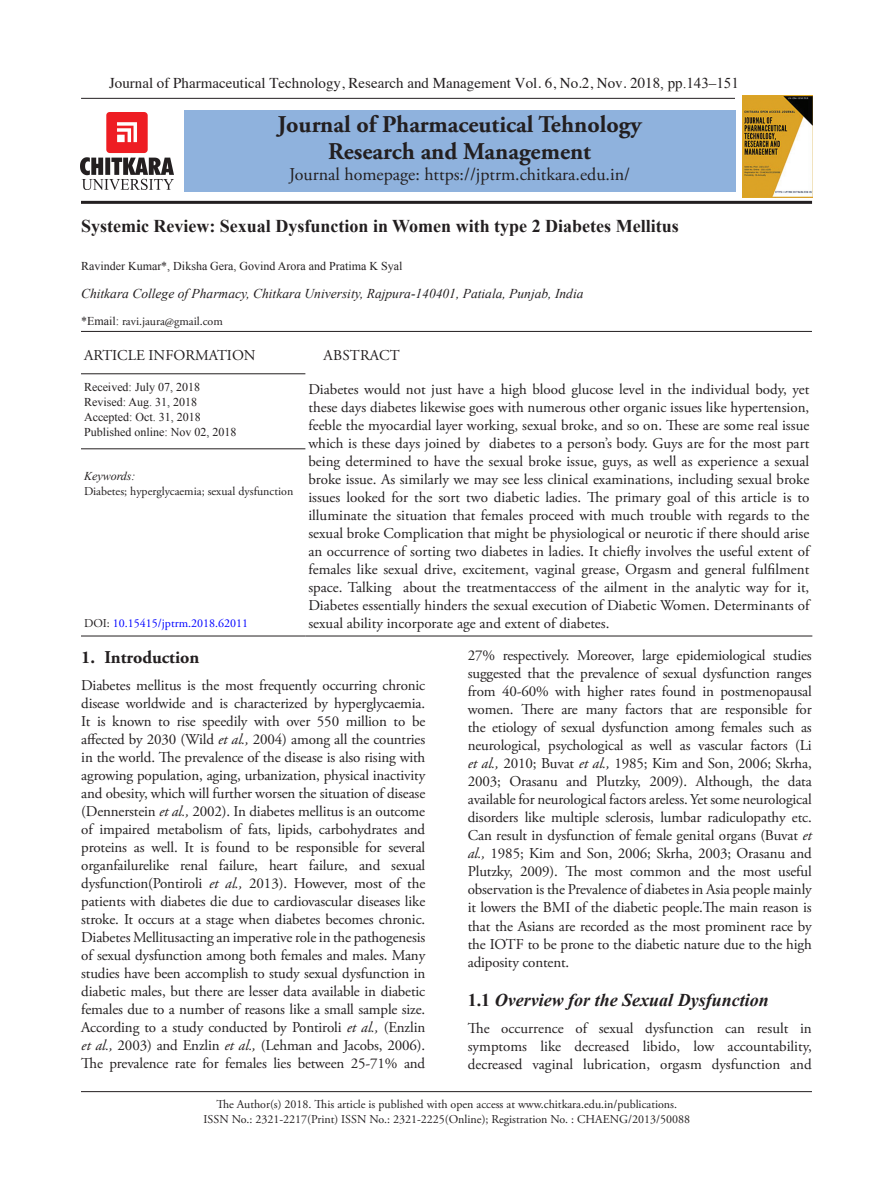
<style>
.page{position:relative;width:893px;height:1191px;background:#fff}
.page>*{position:absolute;margin:0;border:0;box-sizing:border-box;transform-origin:0 0}
.t1{font:700 24px/27px "Adobe Garamond Pro";color:#231f20;text-align:center}
.CT{font:700 18px "Times New Roman";color:#231f20}
.t2{font:18px "Adobe Garamond Pro";color:#231f20}
.t3{font:italic 700 18px "Times New Roman";color:#231f20}
.t4{font:700 18px "Adobe Garamond Pro";color:#231f20}
.TX{font:15px/18px "Adobe Garamond Pro";color:#231f20;text-align:justify}
.doi{font:15px "Times";color:#231f20}
.abstract_title{font:15px "Adobe Garamond Pro";letter-spacing:.015em;color:#231f20}
.Address{font:italic 13.5px "Times New Roman";color:#231f20}
.Keyword{font:12px/15px "Adobe Garamond Pro";color:#231f20;text-align:center}
.pub-online{font:12px "Times New Roman";color:#231f20}
.Author{font:12px "Times New Roman";color:#231f20}
.Footer_txt{font:12px "Adobe Garamond Pro";color:#00f}
.email{font:12px "Adobe Garamond Pro";color:#231f20}
.s1{font-family:"Times New Roman"}
.s2{font-family:"Times New Roman";font-style:italic}
.s3{color:#231f20}
.s4{font-style:italic}
.s5{font-style:normal}
</style>
<div class="page">
<img style="left:80px;top:112px;width:93px;height:78px">
<img style="left:743px;top:96px;width:69px;height:102px">
<hr style="left:81px;top:201px;width:731px;height:3px;background:#231f20">
<div style="left:184px;top:110px;width:551px;height:81px;background:#8fb2dd"></div>
<hr style="left:81px;top:1091px;width:731px;height:1px;background:#231f20">
<hr style="left:81px;top:98px;width:654px;height:1px;background:#231f20">
<hr style="left:81px;top:331px;width:731px;height:1px;background:#231f20">
<hr style="left:81px;top:373px;width:224px;height:1px;background:#231f20">
<hr style="left:81px;top:448px;width:224px;height:1px;background:#231f20">
<hr style="left:305px;top:635px;width:507px;height:1px;background:#231f20">
<hr style="left:81px;top:635px;width:224px;height:1px;background:#231f20">
<p class="doi" style="left:109px;top:69px;width:631px">Journal of Pharmaceutical Technology, Research and Management Vol. 6, No.2, Nov. 2018<span class="s1">, pp.143–151</span></p>
<h1 class="t1" style="left:278px;top:112px;width:365px">Journal of Pharmaceutical Tehnology<br>Research and Management</h1>
<p class="t2" style="left:289px;top:164px;width:342px">Journal homepage: https://jptrm.chitkara.edu.in/</p>
<p class="CT" style="left:81px;top:213px;width:599px">Systemic Review: Sexual Dysfunction in Women with type 2 Diabetes Mellitus</p>
<p class="Author" style="left:81px;top:257px;width:323px">Ravinder Kumar*, Diksha Gera, Govind Arora and Pratima K Syal</p>
<p class="Address" style="left:81px;top:284px;width:504px">Chitkara College of Pharmacy, Chitkara University, Rajpura-140401, Patiala, Punjab, India</p>
<p class="email" style="left:81px;top:314px;width:143px"><span class="s1">*Email:</span> ravi.jaura@gmail.com</p>
<h4 class="TX" style="left:84px;top:346px;width:173px">ARTICLE INFORMATION</h4>
<p class="abstract_title" style="left:323px;top:346px;width:78px">ABSTRACT</p>
<p class="pub-online" style="left:84px;top:379px;width:117px">Received: July 07, 2018</p>
<p class="pub-online" style="left:84px;top:394px;width:114px">Revised: Aug. 31, 2018</p>
<p class="pub-online" style="left:84px;top:409px;width:118px">Accepted: Oct. 31, 2018</p>
<p class="pub-online" style="left:84px;top:424px;width:154px">Published online: Nov 02, 2018</p>
<p class="TX" style="left:308px;top:380px;width:502px">Diabetes would not just have a high blood glucose level in the individual body, yet these days diabetes likewise goes with numerous other organic issues like hypertension, feeble the myocardial layer working, sexual broke, and so on. These are some real issue which is these days joined by diabetes to a person’s body. Guys are for the most part being determined to have the sexual broke issue, guys, as well as experience a sexual broke issue. As similarly we may see less clinical examinations, including sexual broke issues looked for the sort two diabetic ladies. The primary goal of this article is to illuminate the situation that females proceed with much trouble with regards to the sexual broke Complication that might be physiological or neurotic if there should arise an occurrence of sorting two diabetes in ladies. It chiefly involves the useful extent of females like sexual drive, excitement, vaginal grease, Orgasm and general fulfilment space. Talking about the treatmentaccess of the ailment in the analytic way for it, Diabetes essentially hinders the sexual execution of Diabetic Women. Determinants of sexual ability incorporate age and extent of diabetes.</p>
<p class="Keyword" style="left:84px;top:469px;width:211px;text-align:left"><span class="s2">Keywords:<br></span>Diabetes; hyperglycaemia; sexual dysfunction</p>
<p class="Footer_txt" style="left:84px;top:616px;width:166px"><span class="s3">DOI:</span> 10.15415/jptrm.2018.62011</p>
<h1 class="t4" style="left:81px;top:646px;width:120px">1. Introduction</h1>
<p class="TX" style="left:81px;top:676px;width:346px">Diabetes mellitus is the most frequently occurring chronic disease worldwide and is characterized by hyperglycaemia.<br>It is known to rise speedily with over 550 million to be affected by 2030 (Wild <span class="s4">et al.,</span> 2004) among all the countries in the world. The prevalence of the disease is also rising with agrowing population, aging, urbanization, physical inactivity and obesity, which will further worsen the situation of disease (Dennerstein <span class="s4">et al.,</span> 2002). In diabetes mellitus is an outcome of impaired metabolism of fats, lipids, carbohydrates and proteins as well. It is found to be responsible for several organfailurelike renal failure, heart failure, and sexual dysfunction(Pontiroli <span class="s4">et al.,</span> 2013). However, most of the patients with diabetes die due to cardiovascular diseases like stroke. It occurs at a stage when diabetes becomes chronic.<br>Diabetes Mellitusacting an imperative role in the pathogenesis of sexual dysfunction among both females and males. Many studies have been accomplish to study sexual dysfunction in diabetic males, but there are lesser data available in diabetic females due to a number of reasons like a small sample size.<br>According to a study conducted by Pontiroli <span class="s4">et al.,</span> (Enzlin <span class="s4">et al.,</span> 2003) and Enzlin <span class="s4">et al.,</span> (Lehman and Jacobs, 2006).<br>The prevalence rate for females lies between 25-71% and</p>
<p class="TX" style="left:468px;top:647px;width:345px">27% respectively. Moreover, large epidemiological studies suggested that the prevalence of sexual dysfunction ranges from 40-60% with higher rates found in postmenopausal women. There are many factors that are responsible for the etiology of sexual dysfunction among females such as neurological, psychological as well as vascular factors (Li <span class="s4">et al.,</span> 2010; Buvat <span class="s4">et al.,</span> 1985; Kim and Son, 2006; Skrha, 2003; Orasanu and Plutzky, 2009). Although, the data available for neurological factors areless. Yet some neurological disorders like multiple sclerosis, lumbar radiculopathy etc.<br>Can result in dysfunction of female genital organs (Buvat <span class="s4">et al.,</span> 1985; Kim and Son, 2006; Skrha, 2003; Orasanu and Plutzky, 2009). The most common and the most useful observation is the Prevalence of diabetes in Asia people mainly it lowers the BMI of the diabetic people.The main reason is that the Asians are recorded as the most prominent race by the IOTF to be prone to the diabetic nature due to the high adiposity content.</p>
<h2 class="t3" style="left:468px;top:987px;width:302px"><span class="s5">1.1</span> Overview for the Sexual Dysfunction</h2>
<p class="TX" style="left:468px;top:1019px;width:345px">The occurrence of sexual dysfunction can result in symptoms like decreased libido, low accountability, decreased vaginal lubrication, orgasm dysfunction and</p>
<p class="Keyword" style="left:204px;top:1097px;width:488px">The Author(s) 2018. This article is published with open access at www.chitkara.edu.in/publications.<br>ISSN No.: 2321-2217(Print) ISSN No.: 2321-2225(Online); Registration No. : CHAENG/2013/50088</p>
</div>
